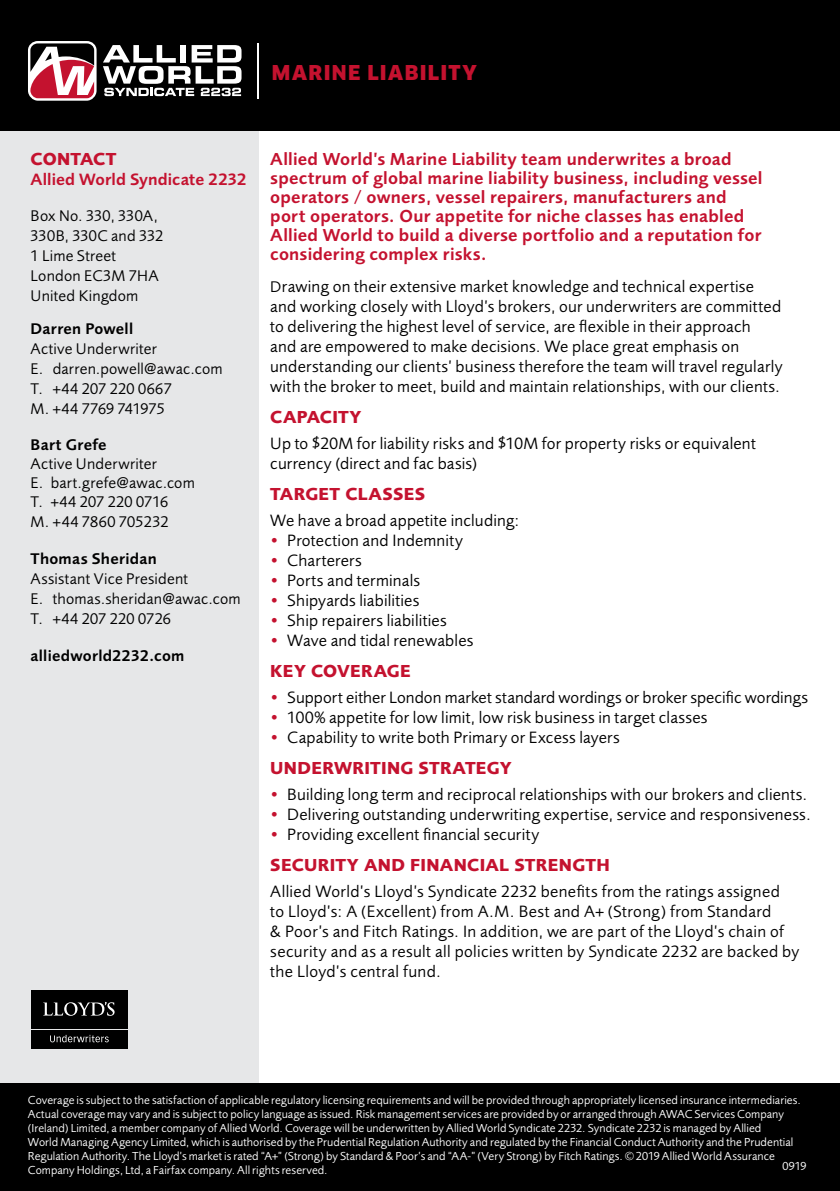
<style>
.page{position:relative;width:840px;height:1191px;background:#fff}
.page>*{position:absolute;margin:0;border:0;box-sizing:border-box;transform-origin:0 0}
.t1{font:900 20px "Clan Pro";letter-spacing:.07em;color:#c4122f}
.t2{font:600 18px/19px "Foundry Sans";letter-spacing:.015em;color:#c4122f}
.t3{font:700 18px "Foundry Sans";letter-spacing:.015em;color:#c4122f}
.t4{font:17px/20px "Foundry Sans";letter-spacing:.015em;color:#000}
.t5{font:600 17px "Foundry Sans";letter-spacing:.005em;color:#c4122f}
.t6{font:16px/20px "Foundry Sans";letter-spacing:.015em;color:#000}
.t7{font:600 16px "Foundry Sans";letter-spacing:.015em;color:#000}
.t8{font:12px/14px "Foundry Sans";letter-spacing:.005em;color:#fff}
.s1{font-size:16px}
.s2{color:#c4122f}
</style>
<div class="page">
<div style="left:0;top:0;width:259px;height:1191px;background:#e6e7e8"></div>
<div style="left:0;top:0;width:839px;height:130px;background:#000"></div>
<svg style="left:28px;top:41px;width:68px;height:60px"></svg>
<svg style="left:30px;top:43px;width:64px;height:55px"></svg>
<svg style="left:103px;top:45px;width:138px;height:51px"></svg>
<hr style="left:257px;top:43px;width:1px;height:56px;background:#fff">
<div style="left:31px;top:1029px;width:96px;height:19px;background:#000"></div>
<svg style="left:50px;top:1034px;width:59px;height:8px"></svg>
<div style="left:31px;top:989px;width:96px;height:39px;background:#000"></div>
<svg style="left:43px;top:1002px;width:71px;height:13px"></svg>
<div style="left:0;top:1083px;width:839px;height:108px;background:#000"></div>
<p class="t1" style="left:272px;top:61px;width:206px">MARINE LIABILITY</p>
<p class="t3" style="left:31px;top:148px;width:87px">CONTACT</p>
<p class="t5" style="left:31px;top:170px;width:217px">Allied World Syndicate 2232</p>
<p class="t6" style="left:31px;top:206px;width:134px">Box No. 330, 330A,<br>330B, 330C and 332<br>1 Lime Street<br>London EC3M 7HA<br>United Kingdom</p>
<p class="t7" style="left:31px;top:319px;width:104px">Darren Powell</p>
<p class="t6" style="left:31px;top:338px;width:193px">Active Underwriter<br>E. darren.powell@awac.com<br>T. +44 207 220 0667<br>M. +44 7769 741975</p>
<p class="t7" style="left:31px;top:435px;width:77px">Bart Grefe</p>
<p class="t6" style="left:31px;top:454px;width:166px;line-height:19.4px">Active Underwriter<br>E. bart.grefe@awac.com<br>T. +44 207 220 0716<br>M. +44 7860 705232</p>
<p class="t7" style="left:31px;top:549px;width:127px">Thomas Sheridan</p>
<p class="t6" style="left:31px;top:569px;width:211px">Assistant Vice President<br>E. thomas.sheridan@awac.com<br>T. +44 207 220 0726</p>
<p class="t7" style="left:31px;top:646px;width:155px">alliedworld2232.com</p>
<p class="t2" style="left:270px;top:150px;width:493px">Allied World’s Marine Liability team underwrites a broad spectrum of global marine liability business, including vessel operators / owners, vessel repairers, manufacturers and port operators. Our appetite for niche classes has enabled Allied World to build a diverse portfolio and a reputation for considering complex risks.</p>
<p class="t4" style="left:270px;top:276px;width:513px"><span class="s1">D</span>rawing on their extensive market knowledge and technical expertise and working closely with Lloyd’s brokers, our underwriters are committed to delivering the highest level of service, are flexible in their approach<br>and are empowered to make decisions. We place great emphasis on understanding our clients’ business therefore the team will travel regularly with the broker to meet, build and maintain relationships, with our clients.</p>
<p class="t3" style="left:270px;top:406px;width:93px">CAPACITY</p>
<p class="t4" style="left:270px;top:433px;width:487px">Up to $20M for liability risks and $10M for property risks or equivalent currency (direct and fac basis)</p>
<p class="t3" style="left:270px;top:483px;width:156px">TARGET CLASSES</p>
<p class="t4" style="left:270px;top:510px;width:250px">We have a broad appetite including:</p>
<p class="t4" style="left:270px;top:530px;width:194px"><span class="s2">•</span> Protection and Indemnity</p>
<p class="t4" style="left:270px;top:550px;width:93px"><span class="s2">•</span> Charterers</p>
<p class="t4" style="left:270px;top:570px;width:151px"><span class="s2">•</span> Ports and terminals</p>
<p class="t4" style="left:270px;top:590px;width:151px"><span class="s2">•</span> Shipyards liabilities</p>
<p class="t4" style="left:270px;top:610px;width:178px"><span class="s2">•</span> Ship repairers liabilities</p>
<p class="t4" style="left:270px;top:630px;width:205px"><span class="s2">•</span> Wave and tidal renewables</p>
<p class="t3" style="left:270px;top:660px;width:142px">KEY COVERAGE</p>
<p class="t4" style="left:270px;top:687px;width:539px"><span class="s2">•</span> Support either London market standard wordings or broker specific wordings</p>
<p class="t4" style="left:270px;top:707px;width:438px"><span class="s2">•</span> 100% appetite for low limit, low risk business in target classes</p>
<p class="t4" style="left:270px;top:727px;width:351px"><span class="s2">•</span> Capability to write both Primary or Excess layers</p>
<p class="t3" style="left:270px;top:757px;width:243px">UNDERWRITING STRATEGY</p>
<p class="t4" style="left:270px;top:784px;width:538px"><span class="s2">•</span> Building long term and reciprocal relationships with our brokers and clients.</p>
<p class="t4" style="left:270px;top:804px;width:541px"><span class="s2">•</span> Delivering outstanding underwriting expertise, service and responsiveness.</p>
<p class="t4" style="left:270px;top:824px;width:270px"><span class="s2">•</span> Providing excellent financial security</p>
<p class="t3" style="left:270px;top:854px;width:341px">SECURITY AND FINANCIAL STRENGTH</p>
<p class="t4" style="left:270px;top:881px;width:530px">Allied World’s Lloyd’s Syndicate 2232 benefits from the ratings assigned<br>to Lloyd’s: A (Excellent) from A.M. Best and A+ (Strong) from Standard<br>&amp; Poor’s and Fitch Ratings. In addition, we are part of the Lloyd’s chain of security and as a result all policies written by Syndicate 2232 are backed by the Lloyd’s central fund.</p>
<p class="t8" style="left:28px;top:1093px;width:774px">Coverage is subject to the satisfaction of applicable regulatory licensing requirements and will be provided through appropriately licensed insurance intermediaries.<br>Actual coverage may vary and is subject to policy language as issued. Risk management services are provided by or arranged through AWAC Services Company (Ireland) Limited, a member company of Allied World. Coverage will be underwritten by Allied World Syndicate 2232. Syndicate 2232 is managed by Allied<br>World Managing Agency Limited, which is authorised by the Prudential Regulation Authority and regulated by the Financial Conduct Authority and the Prudential Regulation Authority. The Lloyd’s market is rated “A+” (Strong) by Standard &amp; Poor’s and “AA-” (Very Strong) by Fitch Ratings. © 2019 Allied World Assurance Company Holdings, Ltd, a Fairfax company. All rights reserved.</p>
<p class="t8" style="left:782px;top:1159px;width:26px">0919</p>
</div>
